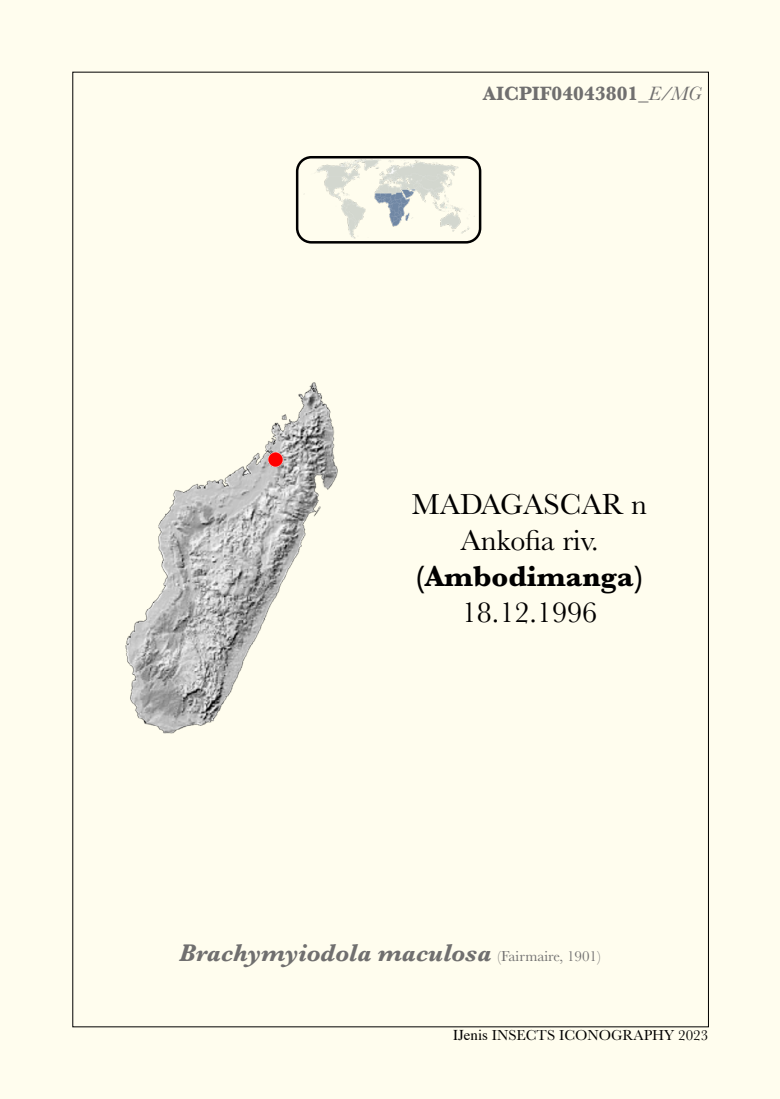
<style>
.page{position:relative;width:780px;height:1099px;background:#fff}
.page>*{position:absolute;margin:0;border:0;box-sizing:border-box;transform-origin:0 0}
.t1{font:30px/36px "Baskerville";color:#000;text-align:center}
.t2{font:700 30px "Baskerville";color:#000}
.t3{font:italic 700 25px "Baskerville";color:#706f6f}
.t4{font:700 20px "Baskerville";color:#706f6f}
.t5{font:15px "Baskerville";color:#000}
.s1{font-weight:400;font-style:italic}
.s2{font-weight:400;font-style:normal;font-size:15px}
.s3{font-family:"Times"}
</style>
<div class="page">
<div style="left:0;top:0;width:780px;height:1098px;background:#fffdee"></div>
<img style="left:297px;top:159px;width:183px;height:81px">
<div style="left:296px;top:156px;width:185px;height:87px;border:2px solid #000;border-radius:14px"></div>
<img style="left:125px;top:382px;width:213px;height:352px">
<img style="left:268px;top:452px;width:14px;height:15px">
<p class="t4" style="left:483px;top:79px;width:219px">AICPIF04043801_<span class="s1">E/MG</span></p>
<p class="t1" style="left:412px;top:486px;width:237px">MADAGASCAR n<br>Ankofia riv.</p>
<p class="t2" style="left:415px;top:555px;width:231px">(Ambodimanga)</p>
<p class="t1" style="left:462px;top:594px;width:136px">18.12.1996</p>
<p class="t3" style="left:179px;top:935px;width:423px">Brachymyiodola maculosa <span class="s2">(Fairmaire, 1901)</span></p>
<p class="t5" style="left:453px;top:1025px;width:257px"><span class="s3">IJenis</span> INSECTS ICONOGRAPHY 2023</p>
</div>
